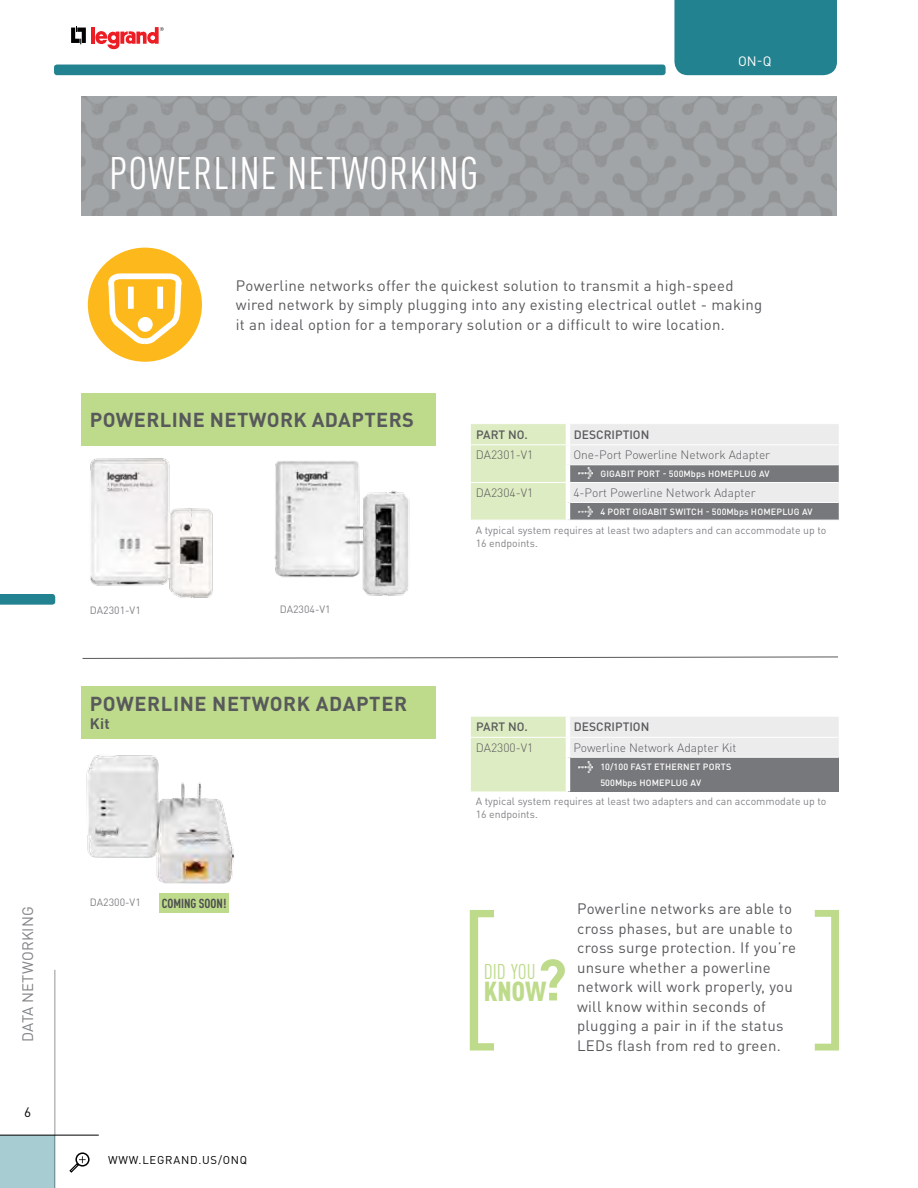
<style>
.page{position:relative;width:918px;height:1188px;background:#fff}
.page>*{position:absolute;margin:0;border:0;box-sizing:border-box;transform-origin:0 0}
.t1{font:300 163.5px "DIN Pro";color:#bedb8b}
.t2{font:condensed 45px "DIN Pro";letter-spacing:.02em;color:#fff}
.t3{font:900 condensed 27.15px "DIN Pro";color:#bedb8b}
.t4{font:condensed 21.15px "DIN Pro";color:#bedb8b}
.t5{font:700 19.95px "DIN Pro";letter-spacing:.02em;color:#58595b}
.t6{font:15px/19.5px "DIN Pro";letter-spacing:.02em;color:#58595b}
.t7{font:15px "DIN Pro";letter-spacing:.01em;color:#808285}
.t8{font:700 15px "DIN Pro";color:#58595b}
.t9{font:13.5px "DIN Pro";color:#fff}
.t10{font:13.5px "DIN Pro";color:#000}
.t11{font:700 condensed 12.9px "DIN Pro";color:#4d4d4f}
.t12{font:300 12px "DIN Pro";color:#58595b}
.t13{font:500 12px "DIN Pro";color:#58595b}
.t14{font:11.25px "DIN Pro";letter-spacing:.07em;color:#000}
.t15{font:10.5px/13.5px "DIN Pro";color:#808285}
.t16{font:500 9px/16.5px "DIN Pro";letter-spacing:.02em;color:#fff}
.s1{font-weight:700;font-stretch:normal;font-size:57.45px}
</style>
<div class="page">
<div style="left:0;top:1136px;width:55px;height:52px;background:#a7cdd2"></div>
<hr style="left:0;top:1135px;width:99px;height:1px;background:#000">
<div style="left:75px;top:1152px;width:15px;height:15px;border:2px solid #000;border-radius:50%"></div>
<svg style="left:69px;top:1156px;width:17px;height:17px"></svg>
<svg style="left:0;top:594px;width:55px;height:11px"></svg>
<hr style="left:54px;top:970px;width:1px;height:218px;background:#939598">
<svg style="left:71px;top:26px;width:15px;height:18px"></svg>
<hr style="left:91px;top:27px;width:4px;height:17px;background:#ed1d24">
<svg style="left:95px;top:27px;width:69px;height:22px"></svg>
<div style="left:674px;top:0;width:163px;height:75px;background:#23828f"></div>
<div style="left:54px;top:65px;width:612px;height:10px;background:#23828f;border-radius:3px"></div>
<img style="left:81px;top:96px;width:756px;height:119px">
<div style="left:81px;top:393px;width:354px;height:53px;background:#bedb8b"></div>
<svg style="left:82px;top:656px;width:756px;height:3px"></svg>
<div style="left:81px;top:686px;width:354px;height:52px;background:#bedb8b"></div>
<svg style="left:470px;top:716px;width:369px;height:75px;background:#c3c7be"></svg>
<img style="left:86px;top:755px;width:149px;height:139px">
<img style="left:90px;top:458px;width:123px;height:140px">
<img style="left:274px;top:461px;width:136px;height:135px">
<svg style="left:85px;top:245px;width:120px;height:120px;background:#fdc139"></svg>
<div style="left:82px;top:242px;width:126px;height:126px;border:6px solid #fff;border-radius:50%"></div>
<svg style="left:105px;top:271px;width:80px;height:323px"></svg>
<div style="left:138px;top:317px;width:15px;height:15px;background:#fff;border-radius:50%"></div>
<div style="left:159px;top:894px;width:70px;height:19px;background:#bedb8b"></div>
<svg style="left:470px;top:424px;width:369px;height:96px;background:#cbcfc6"></svg>
<p class="t7" style="left:17px;top:1042px;width:137px;rotate:-90deg">DATA NETWORKING</p>
<p class="t10" style="left:24px;top:1103px;width:9px">6</p>
<h2 class="t2" style="left:109px;top:147px;width:371px">POWERLINE NETWORKING</h2>
<p class="t9" style="left:738px;top:52px;width:35px">ON-Q</p>
<p class="t6" style="left:236px;top:275px;width:528px">Powerline networks offer the quickest solution to transmit a high-speed wired network by simply plugging into any existing electrical outlet - making it an ideal option for a temporary solution or a difficult to wire location.</p>
<h3 class="t5" style="left:90px;top:406px;width:326px">POWERLINE NETWORK ADAPTERS</h3>
<p class="t15" style="left:90px;top:603px;width:52px">DA2301-V1</p>
<p class="t15" style="left:280px;top:602px;width:52px">DA2304-V1</p>
<h3 class="t5" style="left:90px;top:690px;width:319px">POWERLINE NETWORK ADAPTER</h3>
<p class="t8" style="left:90px;top:713px;width:21px">Kit</p>
<p class="t15" style="left:90px;top:895px;width:52px">DA2300-V1</p>
<p class="t11" style="left:162px;top:896px;width:66px">COMING SOON!</p>
<p class="t14" style="left:108px;top:1152px;width:141px">WWW.LEGRAND.US/ONQ</p>
<p class="t13" style="left:476px;top:426px;width:53px">PART NO.</p>
<p class="t13" style="left:574px;top:426px;width:77px">DESCRIPTION</p>
<p class="t12" style="left:476px;top:447px;width:59px">DA2301-V1</p>
<p class="t12" style="left:573px;top:447px;width:198px">One-Port Powerline Network Adapter</p>
<p class="t16" style="left:600px;top:465px;width:171px">GIGABIT PORT - 500Mbps HOMEPLUG AV</p>
<p class="t12" style="left:476px;top:485px;width:59px">DA2304-V1</p>
<p class="t12" style="left:573px;top:485px;width:184px">4-Port Powerline Network Adapter</p>
<p class="t16" style="left:600px;top:503px;width:214px">4 PORT GIGABIT SWITCH - 500Mbps HOMEPLUG AV</p>
<p class="t15" style="left:476px;top:523px;width:352px">A typical system requires at least two adapters and can accommodate up to<br>16 endpoints.</p>
<p class="t13" style="left:476px;top:719px;width:53px">PART NO.</p>
<p class="t13" style="left:574px;top:719px;width:77px">DESCRIPTION</p>
<p class="t12" style="left:476px;top:739px;width:59px">DA2300-V1</p>
<p class="t12" style="left:573px;top:739px;width:164px">Powerline Network Adapter Kit</p>
<p class="t16" style="left:600px;top:758px;width:133px">10/100 FAST ETHERNET PORTS<br>500Mbps HOMEPLUG AV</p>
<p class="t15" style="left:476px;top:794px;width:352px">A typical system requires at least two adapters and can accommodate up to<br>16 endpoints.</p>
<p class="t6" style="left:577px;top:899px;width:220px">Powerline networks are able to cross phases, but are unable to cross surge protection. If you’re unsure whether a powerline network will work properly, you will know within seconds of plugging a pair in if the status</p>
<h1 class="t1" style="left:454px;top:868px;width:49px">[</h1>
<h1 class="t1" style="left:807px;top:868px;width:49px">]</h1>
<h3 class="t3" style="left:484px;top:974px;width:85px">KNOW<span class="s1">?</span></h3>
<h3 class="t4" style="left:484px;top:959px;width:53px">DID YOU</h3>
<p class="t6" style="left:577px;top:1035px;width:205px">LEDs flash from red to green.</p>
</div>
